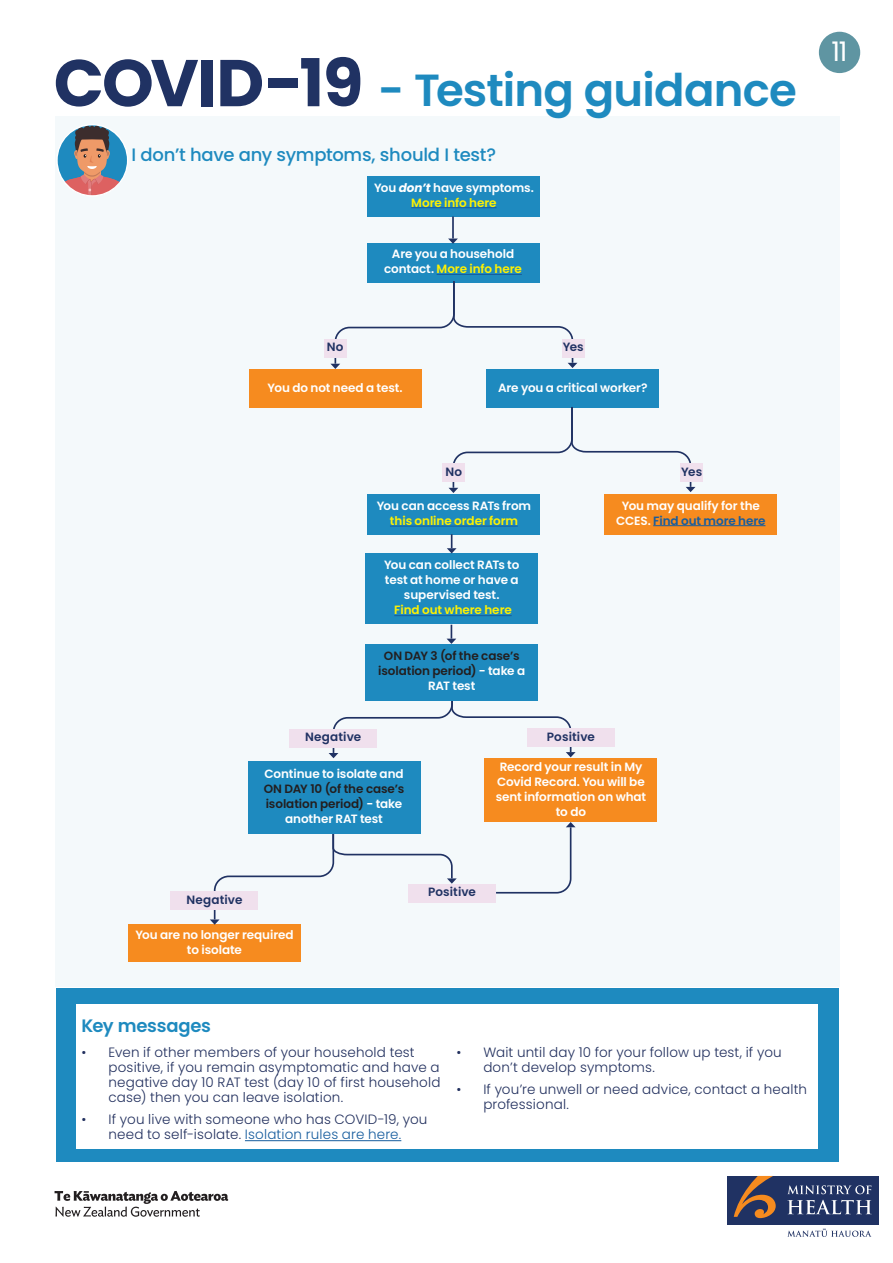
<style>
.page{position:relative;width:893px;height:1263px;background:#fff}
.page>*{position:absolute;margin:0;border:0;box-sizing:border-box;transform-origin:0 0}
.t1{font:600 45px "Poppins";letter-spacing:-.02em;color:#1e8abf}
.t2{font:27px "Poppins";color:#fff}
.t3{font:500 18px "Poppins";letter-spacing:-.015em;color:#1e8abf}
.t4{font:600 18px "Poppins";letter-spacing:-.015em;color:#1e8abf}
.t5{font:300 13.5px/15px "Poppins";letter-spacing:.01em;color:#22305e}
.t6{font:600 12px/15px "Poppins";letter-spacing:-.005em;color:#fff;text-align:center}
.t7{font:600 12px/15px "Poppins";letter-spacing:-.01em;color:#231f20;text-align:center}
.t8{font:600 12px "Poppins";letter-spacing:.01em;color:#203263}
.t9{font:600 12px "Poppins";letter-spacing:-.005em;color:#fff101}
.s1{font-weight:700;font-size:66px;color:#203263}
.s2{font-weight:700;font-style:italic}
.s3{color:#fff101}
.s4{color:#fff}
.s5{color:#175d9e}
</style>
<div class="page">
<div style="left:56px;top:988px;width:783px;height:173px;background:#1e8abf"></div>
<div style="left:55px;top:116px;width:784px;height:871px;background:#f4f9fb"></div>
<div style="left:76px;top:1004px;width:742px;height:144px;background:#fff"></div>
<hr style="left:245px;top:1140px;width:156px;height:1px;background:#175d9e">
<div style="left:368px;top:176px;width:172px;height:40px;background:#1e8abf"></div>
<hr style="left:411px;top:207px;width:86px;height:1px;background:#175d9e">
<div style="left:249px;top:369px;width:172px;height:39px;background:#f68b1f"></div>
<div style="left:485px;top:758px;width:172px;height:64px;background:#f68b1f"></div>
<div style="left:128px;top:925px;width:172px;height:37px;background:#f68b1f"></div>
<div style="left:487px;top:369px;width:172px;height:39px;background:#1e8abf"></div>
<div style="left:366px;top:553px;width:172px;height:71px;background:#1e8abf"></div>
<hr style="left:394px;top:615px;width:118px;height:1px;background:#175d9e">
<div style="left:367px;top:243px;width:172px;height:39px;background:#1e8abf"></div>
<hr style="left:437px;top:274px;width:85px;height:1px;background:#175d9e">
<hr style="left:452px;top:216px;width:2px;height:22px;background:#203263">
<svg style="left:448px;top:239px;width:10px;height:5px"></svg>
<svg style="left:330px;top:279px;width:247px;height:90px"></svg>
<div style="left:324px;top:339px;width:22px;height:18px;background:#f0e0ed"></div>
<div style="left:562px;top:339px;width:22px;height:18px;background:#f0e0ed"></div>
<svg style="left:447px;top:625px;width:9px;height:19px"></svg>
<svg style="left:329px;top:671px;width:247px;height:87px"></svg>
<svg style="left:210px;top:821px;width:247px;height:104px"></svg>
<div style="left:289px;top:729px;width:88px;height:18px;background:#f0e0ed"></div>
<div style="left:170px;top:891px;width:88px;height:19px;background:#f0e0ed"></div>
<div style="left:527px;top:728px;width:88px;height:19px;background:#f0e0ed"></div>
<div style="left:408px;top:884px;width:88px;height:18px;background:#f0e0ed"></div>
<svg style="left:496px;top:822px;width:80px;height:72px"></svg>
<div style="left:605px;top:494px;width:172px;height:40px;background:#f68b1f"></div>
<hr style="left:653px;top:525px;width:112px;height:1px;background:#175d9e">
<div style="left:368px;top:494px;width:172px;height:41px;background:#1e8abf"></div>
<hr style="left:390px;top:526px;width:128px;height:1px;background:#175d9e">
<svg style="left:447px;top:534px;width:10px;height:19px"></svg>
<svg style="left:448px;top:405px;width:247px;height:88px"></svg>
<div style="left:443px;top:463px;width:22px;height:19px;background:#f0e0ed"></div>
<div style="left:681px;top:463px;width:22px;height:19px;background:#f0e0ed"></div>
<svg style="left:58px;top:126px;width:68px;height:69px"></svg>
<div style="left:56px;top:124px;width:72px;height:73px;border:1px solid #fff;border-radius:50%"></div>
<div style="left:366px;top:644px;width:172px;height:56px;background:#1e8abf"></div>
<div style="left:248px;top:761px;width:172px;height:73px;background:#1e8abf"></div>
<div style="left:727px;top:1176px;width:151px;height:49px;background:#203263"></div>
<svg style="left:788px;top:1185px;width:83px;height:9px"></svg>
<svg style="left:787px;top:1200px;width:85px;height:14px"></svg>
<svg style="left:787px;top:1228px;width:84px;height:9px"></svg>
<svg style="left:734px;top:1176px;width:42px;height:42px"></svg>
<svg style="left:55px;top:1191px;width:173px;height:26px"></svg>
<div style="left:819px;top:32px;width:41px;height:41px;background:#5f95a2;border-radius:50%"></div>
<h1 class="t1" style="left:54px;top:64px;width:745px"><span class="s1">COVID-19</span> - Testing guidance</h1>
<h3 class="t3" style="left:131px;top:144px;width:366px">I don’t have any symptoms, should I test?</h3>
<p class="t6" style="left:374px;top:180px;width:161px">You <span class="s2">don’t</span> have symptoms.<br><span class="s3">More info here</span></p>
<p class="t6" style="left:384px;top:247px;width:139px">Are you a household contact. <span class="s3">More info here</span></p>
<p class="t8" style="left:327px;top:340px;width:18px">No</p>
<p class="t8" style="left:563px;top:340px;width:23px">Yes</p>
<p class="t6" style="left:268px;top:380px;width:137px">You do not need a test.</p>
<p class="t6" style="left:498px;top:380px;width:151px">Are you a critical worker?</p>
<h2 class="t2" style="left:831px;top:36px;width:18px">11</h2>
<p class="t8" style="left:445px;top:464px;width:18px">No</p>
<p class="t8" style="left:681px;top:464px;width:23px">Yes</p>
<p class="t6" style="left:377px;top:498px;width:156px">You can access RATs from</p>
<p class="t9" style="left:390px;top:514px;width:130px">this online order form</p>
<p class="t6" style="left:384px;top:558px;width:137px">You can collect RATs to test at home or have a supervised test.</p>
<p class="t9" style="left:394px;top:603px;width:119px">Find out where here</p>
<p class="t7" style="left:378px;top:648px;width:149px">ON DAY 3 (of the case’s isolation period) <span class="s4">- take a<br>RAT test</span></p>
<p class="t8" style="left:305px;top:730px;width:58px">Negative</p>
<p class="t8" style="left:547px;top:730px;width:49px">Positive</p>
<p class="t6" style="left:616px;top:498px;width:151px">You may qualify for the<br>CCES. <span class="s5">Find out more here</span></p>
<p class="t6" style="left:264px;top:766px;width:141px">Continue to isolate and</p>
<p class="t7" style="left:264px;top:781px;width:142px">ON DAY 10 (of the case’s isolation period) <span class="s4">- take another RAT test</span></p>
<p class="t6" style="left:496px;top:759px;width:152px">Record your result in My<br>Covid Record. You will be sent information on what to do</p>
<p class="t8" style="left:186px;top:893px;width:58px">Negative</p>
<p class="t6" style="left:135px;top:927px;width:160px">You are no longer required to isolate</p>
<p class="t8" style="left:428px;top:885px;width:49px">Positive</p>
<h3 class="t4" style="left:82px;top:1015px;width:131px">Key messages</h3>
<p class="t5" style="left:109px;top:1045px;width:333px;text-indent:-27px">• Even if other members of your household test positive, if you remain asymptomatic and have a negative day 10 RAT test (day 10 of first household case) then you can leave isolation.</p>
<p class="t5" style="left:82px;top:1112px;width:347px;text-align:center">• If you live with someone who has COVID-19, you need to self-isolate. <span class="s5">Isolation rules are here.</span></p>
<p class="t5" style="left:483px;top:1045px;width:300px;text-indent:-27px">• Wait until day 10 for your follow up test, if you don’t develop symptoms.</p>
<p class="t5" style="left:483px;top:1082px;width:325px;text-indent:-27px">• If you’re unwell or need advice, contact a health professional.</p>
</div>
